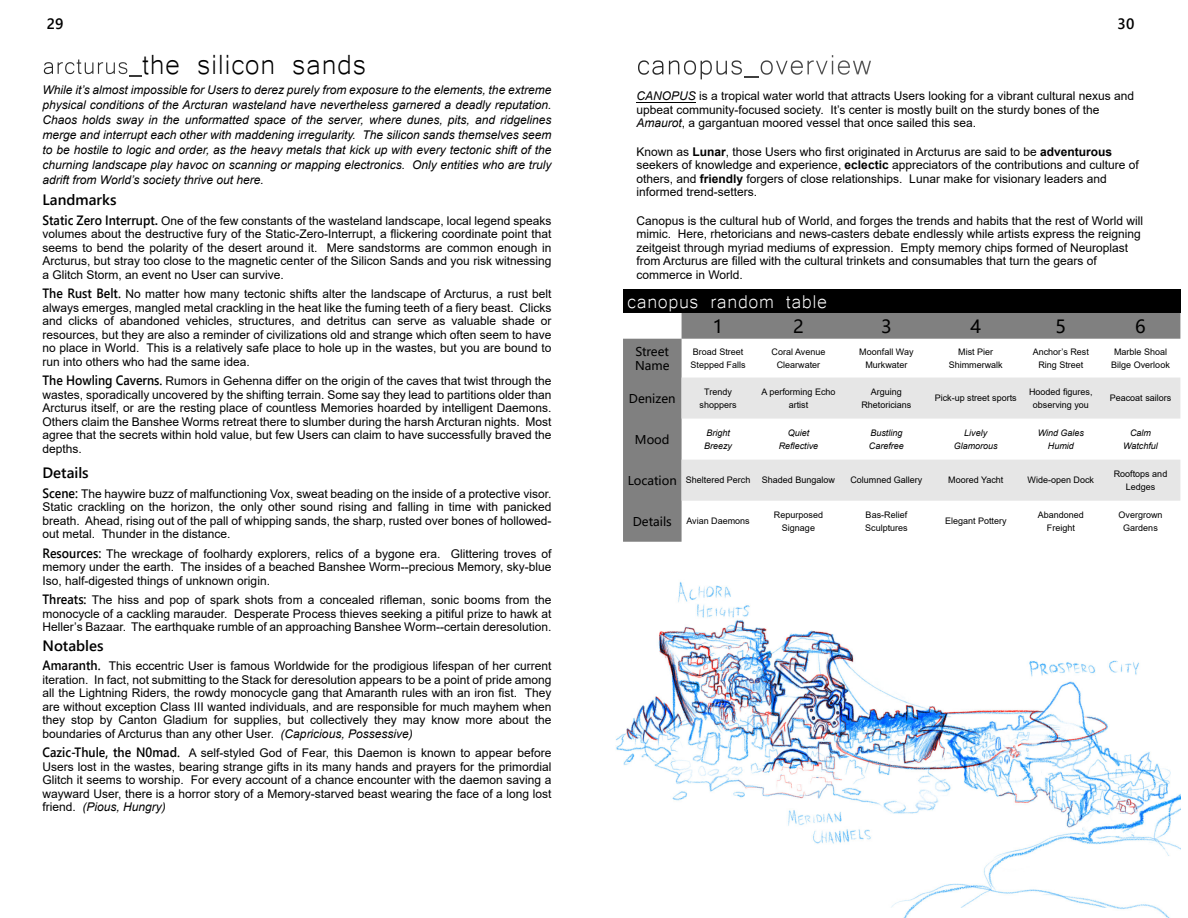
<style>
.page{position:relative;width:1188px;height:918px;background:#fff}
.page>*{position:absolute;margin:0;border:0;box-sizing:border-box;transform-origin:0 0}
.t1{font:36px "Microsoft Yi Baiti";letter-spacing:.015em;color:#000}
.t2{font:24px "Microsoft Yi Baiti";letter-spacing:.025em;color:#fff}
.t3{font:18px "Microsoft Ya Hei UI";color:#000}
.t4{font:700 15px "Yu Gothic UI";color:#000}
.t5{font:12px/13.5px "Arial";color:#000;text-align:justify}
.t6{font:italic 12px/15px "Arial";color:#000;text-align:justify}
.t7{font:12px/13.5px "Microsoft Ya Hei UI";color:#000}
.t8{font:9px/13.5px "Arial";color:#000;text-align:center}
.t9{font:italic 9px/13.5px "Arial";color:#000;text-align:center}
.s1{font-family:"Yu Gothic UI";font-weight:700;font-size:13.5px}
.s2{font-weight:700}
.s3{font-style:italic}
.s4{font-family:"Microsoft Ya Hei UI";font-size:12px}
</style>
<div class="page">
<svg style="left:44px;top:60px;width:97px;height:17px"></svg>
<img style="left:616px;top:581px;width:564px;height:337px">
<hr style="left:637px;top:102px;width:59px;height:1px;background:#000">
<svg style="left:638px;top:60px;width:25px;height:15px"></svg>
<svg style="left:669px;top:55px;width:202px;height:24px"></svg>
<div style="left:623px;top:289px;width:557px;height:24px;background:#000"></div>
<svg style="left:623px;top:313px;width:557px;height:229px"></svg>
<svg style="left:682px;top:378px;width:498px;height:123px;fill:#e6e6e6"></svg>
<p class="t4" style="left:47px;top:18px;width:18px">29</p>
<p class="t4" style="left:1118px;top:18px;width:18px">30</p>
<h1 class="t1" style="left:142px;top:43px;width:226px">the silicon sands</h1>
<p class="t6" style="left:43px;top:84px;width:511px">While it’s almost impossible for Users to derez purely from exposure to the elements, the extreme physical conditions of the Arcturan wasteland have nevertheless garnered a deadly reputation.<br>Chaos holds sway in the unformatted space of the server, where dunes, pits, and ridgelines merge and interrupt each other with maddening irregularity. The silicon sands themselves seem to be hostile to logic and order, as the heavy metals that kick up with every tectonic shift of the churning landscape play havoc on scanning or mapping electronics. Only entities who are truly adrift from World’s society thrive out here.</p>
<p class="t4" style="left:43px;top:194px;width:75px">Landmarks</p>
<p class="t5" style="left:43px;top:215px;width:510px"><span class="s1">Static Zero Interrupt</span><span class="s2">.</span> One of the few constants of the wasteland landscape, local legend speaks volumes about the destructive fury of the Static-Zero-Interrupt, a flickering coordinate point that seems to bend the polarity of the desert around it. Mere sandstorms are common enough in Arcturus, but stray too close to the magnetic center of the Silicon Sands and you risk witnessing a Glitch Storm, an event no User can survive.</p>
<p class="t5" style="left:43px;top:289px;width:511px"><span class="s1">The Rust Belt.</span> No matter how many tectonic shifts alter the landscape of Arcturus, a rust belt always emerges, mangled metal crackling in the heat like the fuming teeth of a fiery beast. Clicks and clicks of abandoned vehicles, structures, and detritus can serve as valuable shade or resources, but they are also a reminder of civilizations old and strange which often seem to have no place in World. This is a relatively safe place to hole up in the wastes, but you are bound to run into others who had the same idea.</p>
<p class="t5" style="left:43px;top:376px;width:511px"><span class="s1">The Howling Caverns.</span> Rumors in Gehenna differ on the origin of the caves that twist through the wastes, sporadically uncovered by the shifting terrain. Some say they lead to partitions older than Arcturus itself, or are the resting place of countless Memories hoarded by intelligent Daemons.<br>Others claim the Banshee Worms retreat there to slumber during the harsh Arcturan nights. Most agree that the secrets within hold value, but few Users can claim to have successfully braved the depths.</p>
<p class="t4" style="left:43px;top:467px;width:48px">Details</p>
<p class="t5" style="left:43px;top:488px;width:510px"><span class="s1">Scene:</span> The haywire buzz of malfunctioning Vox, sweat beading on the inside of a protective visor.<br>Static crackling on the horizon, the only other sound rising and falling in time with panicked breath. Ahead, rising out of the pall of whipping sands, the sharp, rusted over bones of hollowed&shy;out metal. Thunder in the distance.</p>
<p class="t5" style="left:43px;top:548px;width:510px"><span class="s1">Resources:</span> The wreckage of foolhardy explorers, relics of a bygone era. Glittering troves of memory under the earth. The insides of a beached Banshee Worm--precious Memory, sky-blue Iso, half-digested things of unknown origin.</p>
<p class="t5" style="left:43px;top:594px;width:511px"><span class="s1">Threats:</span> The hiss and pop of spark shots from a concealed rifleman, sonic booms from the monocycle of a cackling marauder. Desperate Process thieves seeking a pitiful prize to hawk at Heller’s Bazaar. The earthquake rumble of an approaching Banshee Worm--certain deresolution.</p>
<p class="t4" style="left:43px;top:640px;width:63px">Notables</p>
<p class="t5" style="left:43px;top:660px;width:510px"><span class="s1">Amaranth.</span> This eccentric User is famous Worldwide for the prodigious lifespan of her current iteration. In fact, not submitting to the Stack for deresolution appears to be a point of pride among all the Lightning Riders, the rowdy monocycle gang that Amaranth rules with an iron fist. They are without exception Class III wanted individuals, and are responsible for much mayhem when they stop by Canton Gladium for supplies, but collectively they may know more about the boundaries of Arcturus than any other User. <span class="s3">(Capricious, Possessive)</span></p>
<p class="t5" style="left:43px;top:747px;width:510px"><span class="s1">Cazic-Thule, the N0mad.</span> A self-styled God of Fear, this Daemon is known to appear before Users lost in the wastes, bearing strange gifts in its many hands and prayers for the primordial Glitch it seems to worship. For every account of a chance encounter with the daemon saving a wayward User, there is a horror story of a Memory-starved beast wearing the face of a long lost friend. <span class="s3">(Pious, Hungry)</span></p>
<p class="t5" style="left:637px;top:90px;width:499px;text-align:left"><span class="s3">CANOPUS</span> is a tropical water world that attracts Users looking for a vibrant cultural nexus and upbeat community-focused society. It’s center is mostly built on the sturdy bones of the<br><span class="s3">Amaurot</span>, a gargantuan moored vessel that once sailed this sea.</p>
<p class="t5" style="left:637px;top:146px;width:504px;text-align:left">Known as <span class="s2">Lunar</span>, those Users who first originated in Arcturus are said to be <span class="s2">adventurous </span>seekers of knowledge and experience, <span class="s2">eclectic</span> appreciators of the contributions and culture of others, and <span class="s2">friendly</span> forgers of close relationships. Lunar make for visionary leaders and informed trend-setters.</p>
<p class="t5" style="left:637px;top:215px;width:508px;text-align:left">Canopus is the cultural hub of World, and forges the trends and habits that the rest of World will mimic. Here, rhetoricians and news-casters debate endlessly while artists express the reigning zeitgeist through myriad mediums of expression. Empty memory chips formed of Neuroplast from Arcturus are filled with the cultural trinkets and consumables that turn the gears of commerce in World.</p>
<h2 class="t2" style="left:627px;top:287px;width:201px">canopus random table</h2>
<h3 class="t3" style="left:713px;top:318px;width:12px">1</h3>
<h3 class="t3" style="left:793px;top:318px;width:12px">2</h3>
<h3 class="t3" style="left:881px;top:318px;width:12px">3</h3>
<h3 class="t3" style="left:970px;top:318px;width:12px">4</h3>
<h3 class="t3" style="left:1056px;top:318px;width:12px">5</h3>
<h3 class="t3" style="left:1135px;top:318px;width:12px">6</h3>
<p class="t7" style="left:635px;top:346px;width:36px">Street<br>Name</p>
<p class="t8" style="left:691px;top:346px;width:57px;text-align:left">Broad Street<br>Stepped Falls</p>
<p class="t8" style="left:772px;top:346px;width:55px">Coral Avenue<br>Clearwater</p>
<p class="t8" style="left:859px;top:346px;width:56px">Moonfall Way<br>Murkwater</p>
<p class="t8" style="left:949px;top:346px;width:56px">Mist Pier<br>Shimmerwalk</p>
<p class="t8" style="left:1033px;top:346px;width:58px">Anchor’s Rest<br>Ring Street</p>
<p class="t8" style="left:1111px;top:346px;width:60px">Marble Shoal<br>Bilge Overlook</p>
<p class="t7" style="left:629px;top:393px;width:48px">Denizen</p>
<p class="t8" style="left:700px;top:385px;width:39px">Trendy shoppers</p>
<p class="t8" style="left:761px;top:385px;width:76px">A performing Echo artist</p>
<p class="t8" style="left:861px;top:385px;width:52px">Arguing<br>Rhetoricians</p>
<p class="t8" style="left:935px;top:392px;width:84px">Pick-up street sports</p>
<p class="t8" style="left:1029px;top:385px;width:65px">Hooded figures, observing you</p>
<p class="t8" style="left:1110px;top:392px;width:63px">Peacoat sailors</p>
<p class="t7" style="left:635px;top:434px;width:36px">Mood</p>
<p class="t9" style="left:704px;top:426px;width:30px;text-align:left">Bright<br>Breezy</p>
<p class="t9" style="left:779px;top:426px;width:41px">Quiet<br>Reflective</p>
<p class="t9" style="left:869px;top:426px;width:37px;text-align:left">Bustling<br>Carefree</p>
<p class="t9" style="left:954px;top:426px;width:46px">Lively<br>Glamorous</p>
<p class="t9" style="left:1038px;top:426px;width:48px">Wind Gales<br>Humid</p>
<p class="t9" style="left:1123px;top:426px;width:36px">Calm<br>Watchful</p>
<p class="t8" style="left:628px;top:474px;width:124px"><span class="s4">Location</span> Sheltered Perch</p>
<p class="t8" style="left:762px;top:474px;width:75px">Shaded Bungalow</p>
<p class="t8" style="left:850px;top:474px;width:74px">Columned Gallery</p>
<p class="t8" style="left:948px;top:474px;width:57px">Moored Yacht</p>
<p class="t8" style="left:1028px;top:474px;width:68px">Wide-open Dock</p>
<p class="t8" style="left:1114px;top:468px;width:55px">Rooftops and<br>Ledges</p>
<p class="t8" style="left:633px;top:515px;width:118px"><span class="s4">Details</span> Avian Daemons</p>
<p class="t8" style="left:774px;top:509px;width:51px">Repurposed<br>Signage</p>
<p class="t8" style="left:865px;top:509px;width:44px;text-align:left">Bas-Relief<br>Sculptures</p>
<p class="t8" style="left:945px;top:515px;width:63px">Elegant Pottery</p>
<p class="t8" style="left:1038px;top:509px;width:48px">Abandoned<br>Freight</p>
<p class="t8" style="left:1119px;top:509px;width:46px">Overgrown<br>Gardens</p>
</div>
